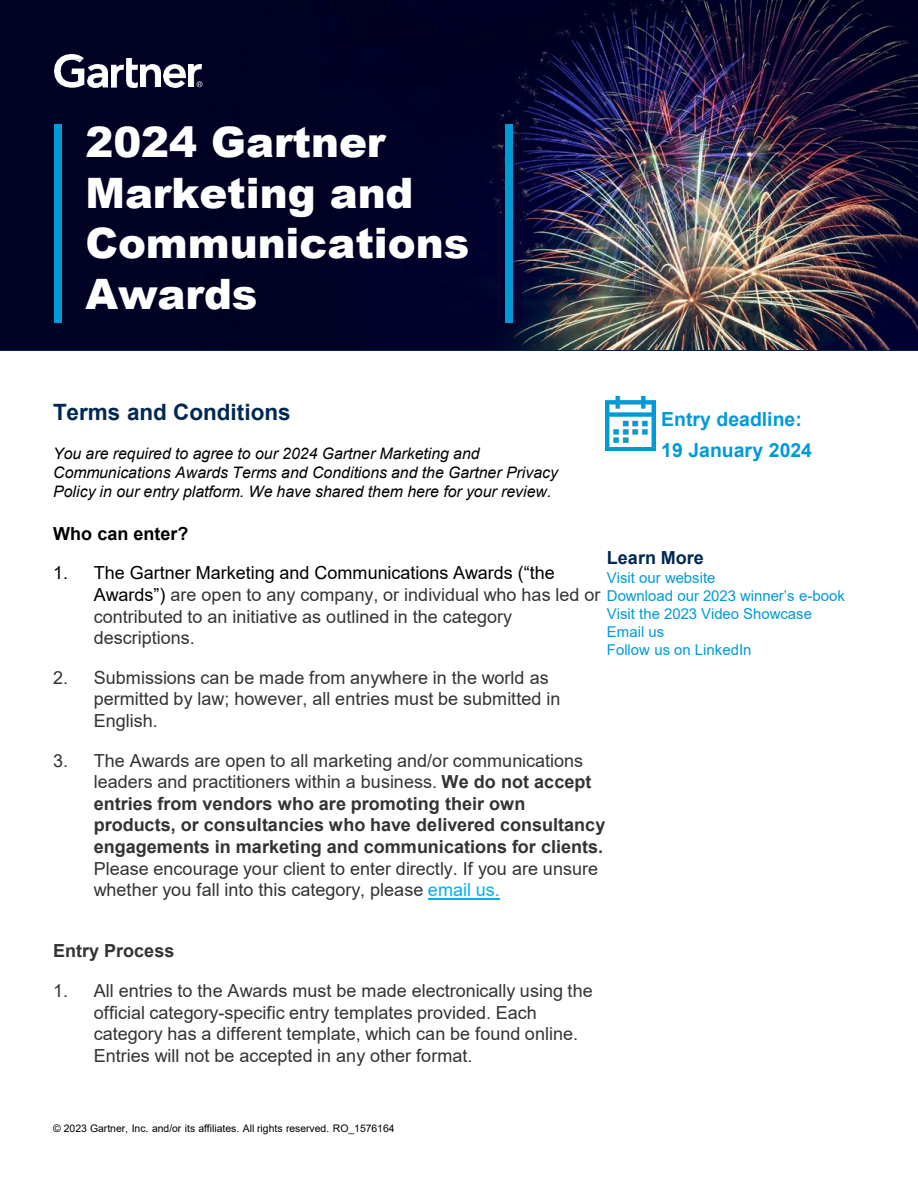
<style>
.page{position:relative;width:918px;height:1188px;background:#fff}
.page>*{position:absolute;margin:0;border:0;box-sizing:border-box;transform-origin:0 0}
.t1{font:900 42px/50.4px "Arial";color:#fff}
.t2{font:700 22.5px "Arial";color:#002855}
.t3{font:700 19.5px/31.5px "Arial";color:#009ad7}
.t4{font:18px/21.6px "Arial";letter-spacing:.005em;color:#333}
.t5{font:700 18px/21.6px "Arial";color:#333}
.t6{font:700 18px "Arial";letter-spacing:.005em;color:#000}
.t7{font:700 18px "Arial";color:#002855}
.t8{font:italic 15.9px/18.9px "Arial";color:#000}
.t9{font:15px/18px "Arial";color:#009ad7}
.t10{font:10.5px "Arial";letter-spacing:-.005em;color:#000}
.s1{color:#000}
.s2{font-weight:400}
.s3{color:#00b0f0}
</style>
<div class="page">
<img style="left:0;top:0;width:918px;height:350px">
<img style="left:188px;top:65px;width:14px;height:22px">
<img style="left:141px;top:64px;width:20px;height:23px">
<img style="left:111px;top:59px;width:27px;height:28px">
<svg style="left:54px;top:54px;width:30px;height:34px"></svg>
<img style="left:163px;top:64px;width:23px;height:23px">
<img style="left:87px;top:64px;width:20px;height:23px">
<svg style="left:197px;top:81px;width:5px;height:6px"></svg>
<hr style="left:428px;top:898px;width:72px;height:1px;background:#00b0f0">
<div style="left:54px;top:125px;width:8px;height:198px;background:#009ad7"></div>
<div style="left:505px;top:125px;width:8px;height:198px;background:#009ad7"></div>
<img style="left:606px;top:397px;width:49px;height:54px">
<h1 class="t1" style="left:85px;top:116px;width:385px">2024 Gartner<br>Marketing and<br>Communications<br>Awards</h1>
<p class="t2" style="left:53px;top:396px;width:239px">Terms and Conditions</p>
<p class="t8" style="left:53px;top:445px;width:506px">You are required to agree to our 2024 Gartner Marketing and<br>Communications Awards Terms and Conditions and the Gartner Privacy<br>Policy in our entry platform. We have shared them here for your review.</p>
<p class="t6" style="left:53px;top:521px;width:137px">Who can enter?</p>
<p class="t4" style="left:94px;top:562px;width:508px;text-indent:-40px"><span class="s1">1. The Gartner Marketing and Communications Awards (“the Awards”)</span> are open to any company, or individual who has led or contributed to an initiative as outlined in the category descriptions.</p>
<p class="t4" style="left:94px;top:667px;width:468px;text-indent:-40px">2. Submissions can be made from anywhere in the world as permitted by law; however, all entries must be submitted in<br>English.</p>
<p class="t5" style="left:94px;top:750px;width:513px;text-indent:-40px"><span class="s2">3. The Awards are open to all marketing and/or communications leaders and practitioners within a business.</span> We do not accept entries from vendors who are promoting their own products, or consultancies who have delivered consultancy engagements in marketing and communications for clients.</p>
<p class="t4" style="left:94px;top:857px;width:506px">Please encourage your client to enter directly. If you are unsure whether you fall into this category, please <span class="s3">email us.</span></p>
<p class="t3" style="left:661px;top:403px;width:152px">Entry deadline:<br>19 January 2024</p>
<p class="t7" style="left:607px;top:545px;width:98px">Learn More</p>
<p class="t9" style="left:607px;top:568px;width:240px">Visit our website<br>Download our 2023 winner’s e-book<br>Visit the 2023 Video Showcase<br>Email us<br>Follow us on LinkedIn</p>
<p class="t5" style="left:53px;top:940px;width:123px">Entry Process</p>
<p class="t4" style="left:94px;top:980px;width:501px;text-indent:-40px">1. All entries to the Awards must be made electronically using the official category-specific entry templates provided. Each category has a different template, which can be found online.<br>Entries will not be accepted in any other format.</p>
<p class="t10" style="left:53px;top:1121px;width:343px">© 2023 Gartner, Inc. and/or its affiliates. All rights reserved. RO_1576164</p>
</div>
